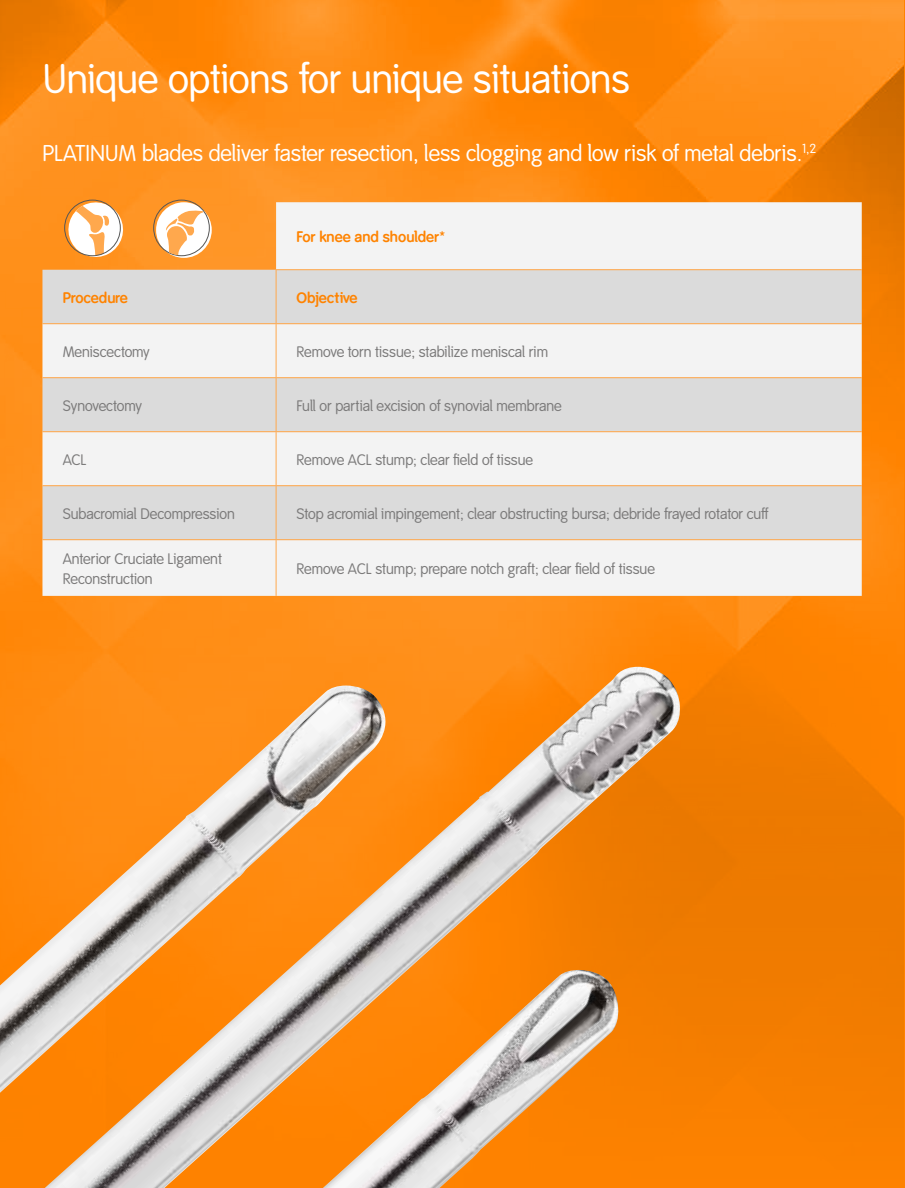
<style>
.page{position:relative;width:905px;height:1188px;background:#fff}
.page>*{position:absolute;margin:0;border:0;box-sizing:border-box;transform-origin:0 0}
.t1{font:40.5px "Smith&Nephew";color:#fff}
.t2{font:22.5px "Smith&Nephew";color:#fff}
.t3{font:15px/19.5px "Smith&Nephew";color:#7c7b7b}
.t4{font:700 15px "Smith&Nephew";color:#ff8300}
</style>
<div class="page">
<img style="left:0;top:0;width:903px;height:1188px">
<svg style="left:42px;top:202px;width:819px;height:394px;fill:#f3f3f3"></svg>
<svg style="left:42px;top:270px;width:819px;height:269px;fill:#dbdbdb"></svg>
<hr style="left:276px;top:269px;width:585px;height:1px;background:#ffa84d">
<hr style="left:276px;top:270px;width:1px;height:53px;background:#ffa84d">
<hr style="left:42px;top:323px;width:234px;height:1px;background:#ffa84d">
<hr style="left:276px;top:323px;width:585px;height:1px;background:#ffa84d">
<hr style="left:276px;top:324px;width:1px;height:53px;background:#ffa84d">
<hr style="left:42px;top:377px;width:234px;height:1px;background:#ffa84d">
<hr style="left:276px;top:377px;width:585px;height:1px;background:#ffa84d">
<hr style="left:276px;top:378px;width:1px;height:53px;background:#ffa84d">
<hr style="left:42px;top:431px;width:234px;height:1px;background:#ffa84d">
<hr style="left:276px;top:431px;width:585px;height:1px;background:#ffa84d">
<hr style="left:276px;top:432px;width:1px;height:53px;background:#ffa84d">
<hr style="left:42px;top:485px;width:234px;height:1px;background:#ffa84d">
<hr style="left:276px;top:485px;width:585px;height:1px;background:#ffa84d">
<hr style="left:276px;top:486px;width:1px;height:53px;background:#ffa84d">
<hr style="left:42px;top:539px;width:234px;height:1px;background:#ffa84d">
<hr style="left:276px;top:539px;width:585px;height:1px;background:#ffa84d">
<hr style="left:276px;top:540px;width:1px;height:56px;background:#ffa84d">
<img style="left:45px;top:667px;width:635px;height:521px">
<img style="left:0;top:686px;width:394px;height:407px">
<img style="left:323px;top:970px;width:299px;height:218px">
<svg style="left:156px;top:202px;width:56px;height:56px"></svg>
<div style="left:153px;top:200px;width:57px;height:56px;border:1px solid #575756;border-radius:50%"></div>
<svg style="left:166px;top:210px;width:42px;height:45px"></svg>
<svg style="left:65px;top:199px;width:62px;height:62px"></svg>
<div style="left:64px;top:200px;width:57px;height:56px;border:1px solid #575756;border-radius:50%"></div>
<h1 class="t1" style="left:43px;top:56px;width:589px">Unique options for unique situations</h1>
<h2 class="t2" style="left:42px;top:140px;width:775px">PLATINUM blades deliver faster resection, less clogging and low risk of metal debris.<sup>1,2</sup></h2>
<p class="t4" style="left:296px;top:228px;width:149px">For knee and shoulder*</p>
<p class="t4" style="left:63px;top:289px;width:67px">Procedure</p>
<p class="t4" style="left:296px;top:289px;width:63px">Objective</p>
<p class="t3" style="left:63px;top:342px;width:89px">Meniscectomy</p>
<p class="t3" style="left:296px;top:342px;width:253px">Remove torn tissue; stabilize meniscal rim</p>
<p class="t3" style="left:63px;top:396px;width:81px">Synovectomy</p>
<p class="t3" style="left:296px;top:396px;width:267px">Full or partial excision of synovial membrane</p>
<p class="t3" style="left:63px;top:450px;width:25px">ACL</p>
<p class="t3" style="left:296px;top:450px;width:238px">Remove ACL stump; clear field of tissue</p>
<p class="t3" style="left:63px;top:504px;width:174px">Subacromial Decompression</p>
<p class="t3" style="left:296px;top:504px;width:474px">Stop acromial impingement; clear obstructing bursa; debride frayed rotator cuff</p>
<p class="t3" style="left:63px;top:550px;width:161px">Anterior Cruciate Ligament<br>Reconstruction</p>
<p class="t3" style="left:296px;top:559px;width:360px">Remove ACL stump; prepare notch graft; clear field of tissue</p>
</div>
